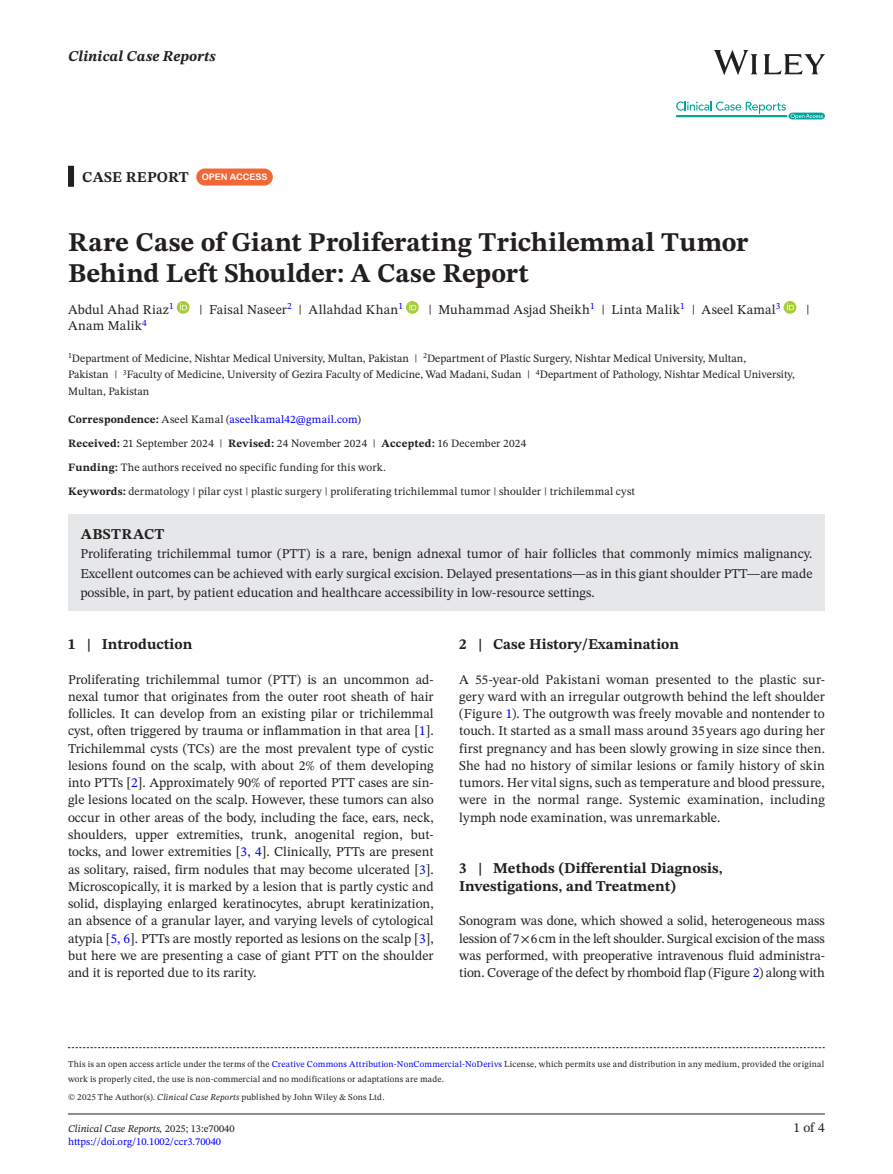
<style>
.page{position:relative;width:893px;height:1174px;background:#fff}
.page>*{position:absolute;margin:0;border:0;box-sizing:border-box;transform-origin:0 0}
.t1{font:700 27px/31.5px "STIX Two Text";color:#231f20}
.t2{font:700 15px/17.2px "STIX Two Text";color:#231f20}
.t3{font:italic 700 15px "STIX Two Text";letter-spacing:.01em;color:#231f20}
.t4{font:700 15px "STIX Two Text";letter-spacing:.025em;color:#231f20}
.t5{font:13.5px/17.2px "STIX Two Text";color:#231f20;text-align:justify}
.t6{font:11.25px/16.5px "STIX Two Text";color:#231f20}
.t7{font:italic 10.5px "STIX Two Text";color:#231f20}
.t8{font:10.5px "STIX Two Text";color:#00f}
.t9{font:9px/15px "STIX Two Text";letter-spacing:.02em;color:#231f20}
.s1{font-family:"Arial Rounded MT Bold";font-weight:400;font-size:9px;color:#fff}
.s2{font-weight:700}
.s3{color:#00f}
.s4{font-style:italic}
.s5{font-style:normal}
</style>
<div class="page">
<hr style="left:68px;top:1113px;width:757px;height:1px;background:#231f20">
<img style="left:714px;top:51px;width:111px;height:23px">
<svg style="left:676px;top:101px;width:149px;height:18px"></svg>
<div style="left:68px;top:166px;width:6px;height:21px;background:#231f20"></div>
<div style="left:68px;top:514px;width:757px;height:42px;background:#e6e7e9"></div>
<div style="left:68px;top:533px;width:757px;height:78px;background:#e6e7e9"></div>
<div style="left:196px;top:168px;width:77px;height:17px;background:#f16736;border-radius:9px"></div>
<svg style="left:177px;top:301px;width:12px;height:13px"></svg>
<svg style="left:180px;top:303px;width:7px;height:7px"></svg>
<svg style="left:406px;top:301px;width:13px;height:13px"></svg>
<svg style="left:409px;top:303px;width:7px;height:7px"></svg>
<svg style="left:784px;top:301px;width:12px;height:13px"></svg>
<svg style="left:787px;top:303px;width:7px;height:7px"></svg>
<svg style="left:68px;top:1047px;width:757px;height:1px"></svg>
<p class="t3" style="left:68px;top:46px;width:149px">Clinical Case Reports</p>
<p class="t2" style="left:82px;top:168px;width:187px">CASE REPORT <span class="s1">OPEN ACCESS</span></p>
<h1 class="t1" style="left:68px;top:227px;width:682px">Rare Case of Giant Proliferating Trichilemmal Tumor<br>Behind Left Shoulder: A Case Report</h1>
<p class="t5" style="left:68px;top:300px;width:107px">Abdul Ahad Riaz<sup>1</sup></p>
<p class="t5" style="left:199px;top:300px;width:205px">| Faisal Naseer<sup>2</sup> | Allahdad Khan<sup>1</sup></p>
<p class="t5" style="left:428px;top:300px;width:354px">| Muhammad Asjad Sheikh<sup>1</sup> | Linta Malik<sup>1</sup> | Aseel Kamal<sup>3</sup></p>
<p class="t5" style="left:806px;top:300px;width:5px">|</p>
<p class="t5" style="left:68px;top:317px;width:80px">Anam Malik<sup>4</sup></p>
<p class="t6" style="left:68px;top:350px;width:728px"><sup>1</sup>Department of Medicine, Nishtar Medical University, Multan, Pakistan | <sup>2</sup>Department of Plastic Surgery, Nishtar Medical University, Multan,<br>Pakistan | <sup>3</sup>Faculty of Medicine, University of Gezira Faculty of Medicine, Wad Madani, Sudan | <sup>4</sup>Department of Pathology, Nishtar Medical University,<br>Multan, Pakistan</p>
<p class="t6" style="left:68px;top:407px;width:460px;line-height:24px"><span class="s2">Correspondence:</span> Aseel Kamal (<span class="s3">aseelkamal42@gmail.com</span>)<br><span class="s2">Received:</span> 21 September 2024 | <span class="s2">Revised:</span> 24 November 2024 | <span class="s2">Accepted:</span> 16 December 2024<br><span class="s2">Funding:</span> The authors received no specific funding for this work.</p>
<p class="t6" style="left:68px;top:483px;width:568px"><span class="s2">Keywords:</span> dermatology | pilar cyst | plastic surgery | proliferating trichilemmal tumor | shoulder | trichilemmal cyst</p>
<p class="t4" style="left:81px;top:523px;width:85px">ABSTRACT</p>
<p class="t5" style="left:80px;top:544px;width:734px;line-height:19.5px">Proliferating trichilemmal tumor (PTT) is a rare, benign adnexal tumor of hair follicles that commonly mimics malignancy.<br>Excellent outcomes can be achieved with early surgical excision. Delayed presentations—as in this giant shoulder PTT—are made possible, in part, by patient education and healthcare accessibility in low-resource settings.</p>
<p class="t2" style="left:68px;top:636px;width:126px">1 | Introduction</p>
<p class="t5" style="left:68px;top:670px;width:367px">Proliferating trichilemmal tumor (PTT) is an uncommon ad&shy;nexal tumor that originates from the outer root sheath of hair follicles. It can develop from an existing pilar or trichilemmal cyst, often triggered by trauma or inflammation in that area [<span class="s3">1</span>].<br>Trichilemmal cysts (TCs) are the most prevalent type of cystic lesions found on the scalp, with about 2% of them developing into PTTs [<span class="s3">2</span>]. Approximately 90% of reported PTT cases are sin&shy;gle lesions located on the scalp. However, these tumors can also occur in other areas of the body, including the face, ears, neck, shoulders, upper extremities, trunk, anogenital region, but&shy;tocks, and lower extremities [<span class="s3">3, 4</span>]. Clinically, PTTs are present as solitary, raised, firm nodules that may become ulcerated [<span class="s3">3</span>].<br>Microscopically, it is marked by a lesion that is partly cystic and solid, displaying enlarged keratinocytes, abrupt keratinization, an absence of a granular layer, and varying levels of cytological atypia [<span class="s3">5, 6</span>]. PTTs are mostly reported as lesions on the scalp [<span class="s3">3</span>], but here we are presenting a case of giant PTT on the shoulder and it is reported due to its rarity.</p>
<p class="t2" style="left:459px;top:636px;width:221px">2 | Case History/Examination</p>
<p class="t5" style="left:459px;top:670px;width:367px">A 55-year-old Pakistani woman presented to the plastic sur&shy;gery ward with an irregular outgrowth behind the left shoulder (Figure <span class="s3">1</span>). The outgrowth was freely movable and nontender to touch. It started as a small mass around 35 years ago during her first pregnancy and has been slowly growing in size since then.<br>She had no history of similar lesions or family history of skin tumors. Her vital signs, such as temperature and blood pressure, were in the normal range. Systemic examination, including lymph node examination, was unremarkable.</p>
<p class="t2" style="left:459px;top:860px;width:265px">3 | Methods (Differential Diagnosis,<br>Investigations, and Treatment)</p>
<p class="t5" style="left:459px;top:912px;width:367px">Sonogram was done, which showed a solid, heterogeneous mass lession of 7×6cm in the left shoulder. Surgical excision of the mass was performed, with preoperative intravenous fluid administra&shy;tion. Coverage of the defect by rhomboid flap (Figure <span class="s3">2</span>) along with</p>
<p class="t9" style="left:68px;top:1056px;width:758px">This is an open access article under the terms of the <span class="s3">Creative Commons Attribution-NonCommercial-NoDerivs</span> License, which permits use and distribution in any medium, provided the original work is properly cited, the use is non-commercial and no modifications or adaptations are made.</p>
<p class="t9" style="left:68px;top:1089px;width:318px">© 2025 The Author(s). <span class="s4">Clinical Case Reports</span> published by John Wiley &amp; Sons Ltd.</p>
<p class="t7" style="left:68px;top:1121px;width:168px">Clinical Case Reports, <span class="s5">2025; 13:e70040</span></p>
<p class="t5" style="left:793px;top:1119px;width:33px">1 of 4</p>
<p class="t8" style="left:68px;top:1134px;width:155px">https://doi.org/10.1002/ccr3.70040</p>
</div>
